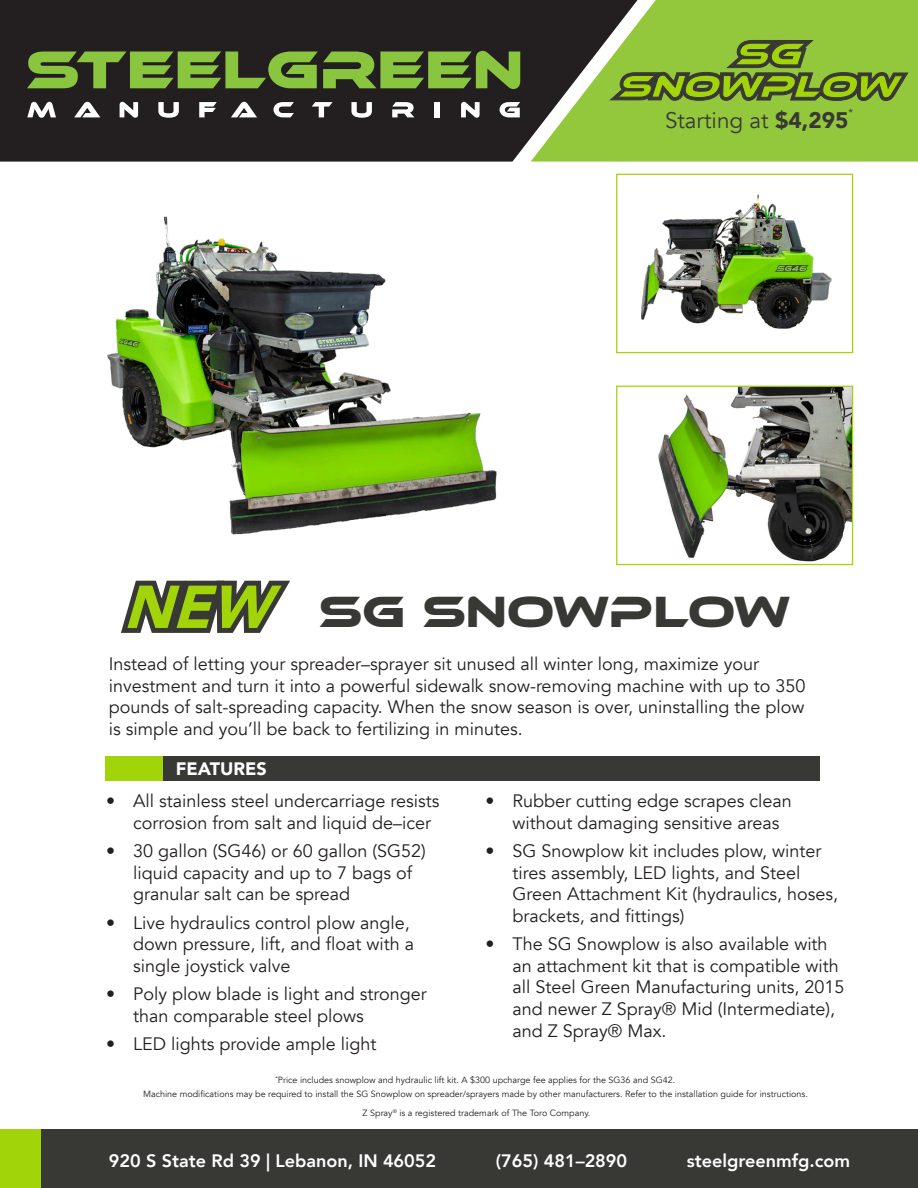
<style>
.page{position:relative;width:918px;height:1188px;background:#fff}
.page>*{position:absolute;margin:0;border:0;box-sizing:border-box;transform-origin:0 0}
.t1{font:45px "Ethnocentric Rg";letter-spacing:-.01em;color:#383935}
.t2{font:22.5px "Avenir";color:#383935}
.t3{font:18px/21.6px "Avenir";color:#231f20}
.t4{font:800 18px "Avenir";color:#fff}
.t5{font:900 18px "Avenir";color:#fff}
.t6{font:10.5px "Avenir";color:#383935}
.t7{font:9px "Avenir";color:#231f20}
.s1{font-weight:900}
</style>
<div class="page">
<div style="left:0;top:1129px;width:918px;height:59px;background:#383935"></div>
<div style="left:0;top:1129px;width:40px;height:59px;background:#a2d40a"></div>
<div style="left:0;top:0;width:531px;height:162px;background:#231f20"></div>
<svg style="left:531px;top:0;width:387px;height:162px;background:#87af43"></svg>
<svg style="left:27px;top:51px;width:493px;height:38px;background:#638633"></svg>
<svg style="left:27px;top:102px;width:29px;height:16px"></svg>
<svg style="left:74px;top:102px;width:26px;height:15px"></svg>
<svg style="left:120px;top:102px;width:18px;height:16px"></svg>
<svg style="left:158px;top:102px;width:21px;height:16px"></svg>
<svg style="left:199px;top:102px;width:18px;height:15px"></svg>
<svg style="left:231px;top:102px;width:26px;height:15px"></svg>
<svg style="left:274px;top:102px;width:20px;height:15px"></svg>
<svg style="left:312px;top:102px;width:21px;height:15px"></svg>
<svg style="left:351px;top:102px;width:21px;height:16px"></svg>
<svg style="left:392px;top:102px;width:22px;height:15px"></svg>
<div style="left:434px;top:102px;width:5px;height:15px;background:#fff"></div>
<svg style="left:461px;top:102px;width:19px;height:16px"></svg>
<svg style="left:500px;top:102px;width:20px;height:15px"></svg>
<img style="left:107px;top:216px;width:390px;height:319px">
<svg style="left:121px;top:580px;width:169px;height:53px"></svg>
<img style="left:641px;top:194px;width:191px;height:135px">
<div style="left:616px;top:174px;width:237px;height:179px;border:1px solid #a2d40a"></div>
<img style="left:658px;top:388px;width:193px;height:174px">
<div style="left:616px;top:386px;width:237px;height:179px;border:1px solid #a2d40a"></div>
<div style="left:163px;top:756px;width:657px;height:25px;background:#383935"></div>
<div style="left:106px;top:756px;width:57px;height:25px;background:#a2d40a"></div>
<svg style="left:609px;top:39px;width:300px;height:62px;background:#7ea431"></svg>
<p class="t2" style="left:665px;top:107px;width:185px">Starting at <span class="s1">$4,295</span></p>
<p class="t6" style="left:849px;top:104px;width:6px">*</p>
<p class="t1" style="left:319px;top:584px;width:473px">SG SNOWPLOW</p>
<p class="t3" style="left:109px;top:653px;width:698px">Instead of letting your spreader–sprayer sit unused all winter long, maximize your investment and turn it into a powerful sidewalk snow-removing machine with up to 350 pounds of salt-spreading capacity. When the snow season is over, uninstalling the plow is simple and you’ll be back to fertilizing in minutes.</p>
<p class="t5" style="left:176px;top:754px;width:92px">FEATURES</p>
<p class="t3" style="left:133px;top:791px;width:308px;text-indent:-27px">• All stainless steel undercarriage resists corrosion from salt and liquid de–icer</p>
<p class="t3" style="left:133px;top:840px;width:294px;text-indent:-27px">• 30 gallon (SG46) or 60 gallon (SG52) liquid capacity and up to 7 bags of granular salt can be spread</p>
<p class="t3" style="left:133px;top:912px;width:282px;text-indent:-27px">• Live hydraulics control plow angle, down pressure, lift, and float with a single joystick valve</p>
<p class="t3" style="left:133px;top:984px;width:295px;text-indent:-27px">• Poly plow blade is light and stronger than comparable steel plows</p>
<p class="t3" style="left:106px;top:1034px;width:272px">• LED lights provide ample light</p>
<p class="t3" style="left:513px;top:791px;width:281px;text-indent:-27px">• Rubber cutting edge scrapes clean without damaging sensitive areas</p>
<p class="t3" style="left:513px;top:840px;width:327px;text-indent:-27px">• SG Snowplow kit includes plow, winter tires assembly, LED lights, and Steel Green Attachment Kit (hydraulics, hoses, brackets, and fittings)</p>
<p class="t3" style="left:513px;top:934px;width:334px;text-indent:-27px">• The SG Snowplow is also available with an attachment kit that is compatible with all Steel Green Manufacturing units, 2015 and newer Z Spray® Mid (Intermediate), and Z Spray® Max.</p>
<p class="t7" style="left:276px;top:1075px;width:401px"><sup>*</sup>Price includes snowplow and hydraulic lift kit. A $300 upcharge fee applies for the SG36 and SG42.</p>
<p class="t7" style="left:143px;top:1089px;width:666px">Machine modifications may be required to install the SG Snowplow on spreader/sprayers made by other manufacturers. Refer to the installation guide for instructions.</p>
<p class="t7" style="left:363px;top:1107px;width:229px">Z Spray<sup>®</sup> is a registered trademark of The Toro Company.</p>
<p class="t4" style="left:109px;top:1147px;width:329px">920 S State Rd 39 | Lebanon, IN 46052</p>
<p class="t4" style="left:496px;top:1147px;width:133px">(765) 481–2890</p>
<p class="t4" style="left:687px;top:1147px;width:165px">steelgreenmfg.com</p>
</div>
